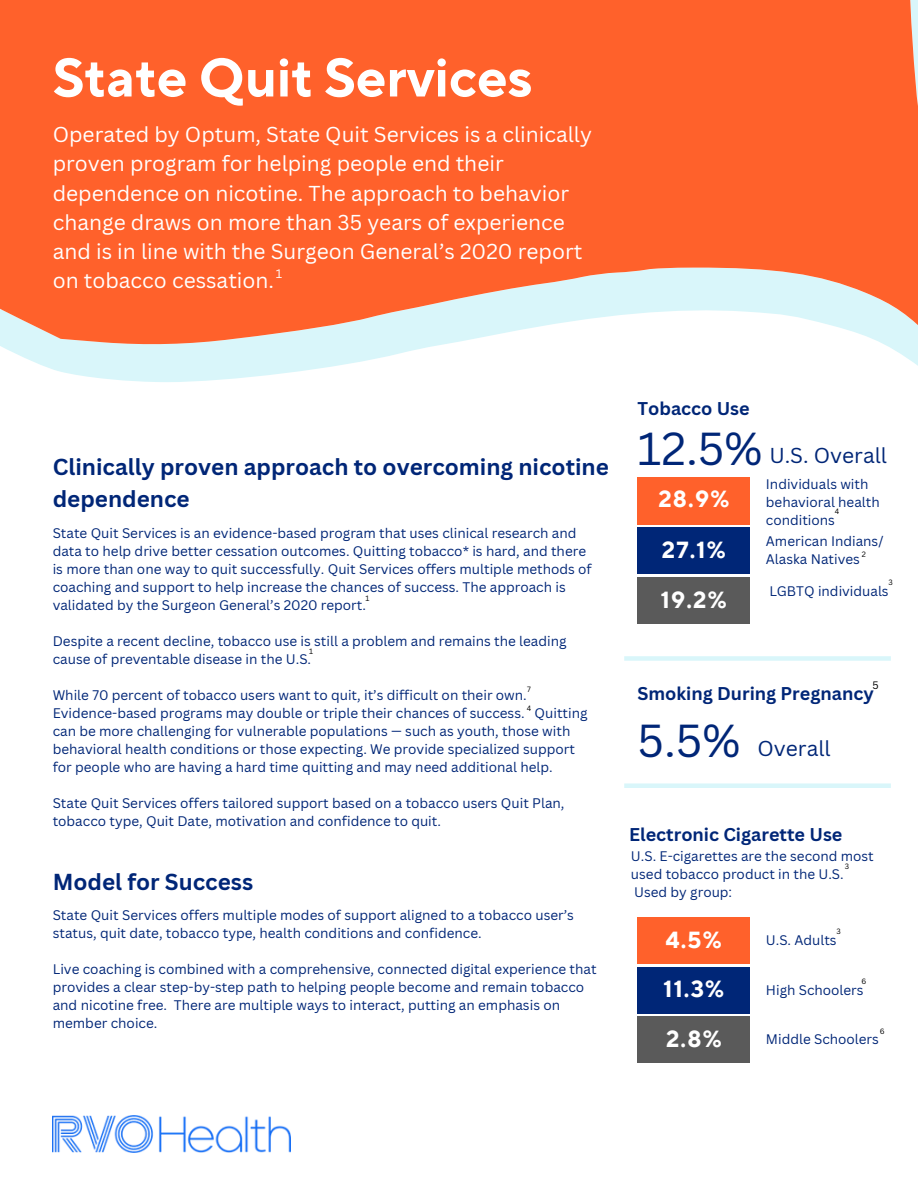
<style>
.page{position:relative;width:918px;height:1188px;background:#fff}
.page>*{position:absolute;margin:0;border:0;box-sizing:border-box;transform-origin:0 0}
.t1{font:700 54px "TT Norms Pro";color:#fff}
.t2{font:700 23.25px/49.7px "TT Norms Pro";letter-spacing:.05em;color:#fff}
.t3{font:700 22.5px/31.5px "Canva Sans";color:#002677}
.t4{font:21px/29.2px "Canva Sans";color:#fff}
.t5{font:21px "Canva Sans";color:#002677}
.t6{font:700 18px "Canva Sans";color:#002677}
.t7{font:13.5px/18px "Canva Sans";color:#002677}
.t8{font:12px "Canva Sans";color:#fff}
.t9{font:10.5px "Canva Sans";color:#000}
.t10{font:7.5px "Canva Sans";color:#000}
.s1{font-size:45px}
</style>
<div class="page">
<svg style="left:39px;top:364px;width:879px;height:18px"></svg>
<svg style="left:0;top:0;width:918px;height:364px;background:#fa794d"></svg>
<img style="left:53px;top:1116px;width:237px;height:37px">
<div style="left:638px;top:477px;width:112px;height:47px;background:#ff612b"></div>
<div style="left:638px;top:528px;width:112px;height:46px;background:#002677"></div>
<div style="left:638px;top:577px;width:112px;height:46px;background:#5a5a5a"></div>
<div style="left:624px;top:656px;width:267px;height:5px;background:#d9f6fa"></div>
<div style="left:624px;top:783px;width:267px;height:5px;background:#d9f6fa"></div>
<div style="left:638px;top:917px;width:112px;height:46px;background:#ff612b"></div>
<div style="left:638px;top:967px;width:112px;height:46px;background:#002677"></div>
<div style="left:638px;top:1017px;width:112px;height:46px;background:#5a5a5a"></div>
<h1 class="t1" style="left:53px;top:45px;width:481px">State Quit Services</h1>
<p class="t4" style="left:53px;top:119px;width:541px">Operated by Optum, State Quit Services is a clinically proven program for helping people end their dependence on nicotine. The approach to behavior change draws on more than 35 years of experience and is in line with the Surgeon General’s 2020 report on tobacco cessation.</p>
<p class="t8" style="left:276px;top:266px;width:8px">1</p>
<h3 class="t3" style="left:53px;top:451px;width:558px">Clinically proven approach to overcoming nicotine dependence</h3>
<p class="t7" style="left:53px;top:524px;width:541px">State Quit Services is an evidence-based program that uses clinical research and data to help drive better cessation outcomes. Quitting tobacco* is hard, and there is more than one way to quit successfully. Quit Services offers multiple methods of coaching and support to help increase the chances of success. The approach is validated by the Surgeon General’s 2020 report.</p>
<p class="t7" style="left:53px;top:632px;width:515px">Despite a recent decline, tobacco use is still a problem and remains the leading cause of preventable disease in the U.S.</p>
<p class="t7" style="left:53px;top:686px;width:536px">While 70 percent of tobacco users want to quit, it’s difficult on their own.<br>Evidence-based programs may double or triple their chances of success. Quitting can be more challenging for vulnerable populations — such as youth, those with behavioral health conditions or those expecting. We provide specialized support for people who are having a hard time quitting and may need additional help.</p>
<p class="t7" style="left:53px;top:794px;width:513px">State Quit Services offers tailored support based on a tobacco users Quit Plan, tobacco type, Quit Date, motivation and confidence to quit.</p>
<p class="t10" style="left:365px;top:593px;width:5px">1</p>
<p class="t10" style="left:309px;top:646px;width:5px">1</p>
<p class="t10" style="left:527px;top:684px;width:5px">7</p>
<p class="t10" style="left:527px;top:703px;width:6px">4</p>
<h3 class="t3" style="left:53px;top:865px;width:202px">Model for Success</h3>
<p class="t7" style="left:53px;top:906px;width:523px">State Quit Services offers multiple modes of support aligned to a tobacco user’s status, quit date, tobacco type, health conditions and confidence.</p>
<p class="t7" style="left:53px;top:960px;width:545px">Live coaching is combined with a comprehensive, connected digital experience that provides a clear step-by-step path to helping people become and remain tobacco and nicotine free. There are multiple ways to interact, putting an emphasis on member choice.</p>
<h3 class="t6" style="left:638px;top:395px;width:114px">Tobacco Use</h3>
<h3 class="t5" style="left:638px;top:441px;width:251px"><span class="s1">12.5%</span> U.S. Overall</h3>
<h2 class="t2" style="left:658px;top:475px;width:72px">28.9%</h2>
<h2 class="t2" style="left:661px;top:526px;width:67px">27.1%<br>19.2%</h2>
<p class="t7" style="left:766px;top:475px;width:115px">Individuals with behavioral health conditions</p>
<p class="t7" style="left:766px;top:532px;width:119px">American Indians/<br>Alaska Natives</p>
<p class="t7" style="left:769px;top:582px;width:121px">LGBTQ individuals</p>
<p class="t10" style="left:835px;top:506px;width:6px">4</p>
<p class="t10" style="left:862px;top:549px;width:6px">2</p>
<p class="t10" style="left:888px;top:577px;width:6px">3</p>
<p class="t9" style="left:873px;top:678px;width:8px">5</p>
<h3 class="t6" style="left:638px;top:681px;width:238px">Smoking During Pregnancy</h3>
<h3 class="t5" style="left:638px;top:734px;width:195px"><span class="s1">5.5%</span> Overall</h3>
<h3 class="t6" style="left:629px;top:822px;width:215px">Electronic Cigarette Use</h3>
<p class="t7" style="left:631px;top:846px;width:244px">U.S. E-cigarettes are the second most used tobacco product in the U.S.<br>Used by group:</p>
<p class="t10" style="left:845px;top:861px;width:6px">3</p>
<p class="t10" style="left:836px;top:926px;width:6px">3</p>
<h2 class="t2" style="left:664px;top:916px;width:62px;text-align:justify">4.5% 11.3% 2.8%</h2>
<p class="t7" style="left:766px;top:931px;width:72px">U.S. Adults</p>
<p class="t10" style="left:861px;top:976px;width:6px">6</p>
<p class="t7" style="left:766px;top:980px;width:99px">High Schoolers</p>
<p class="t7" style="left:766px;top:1030px;width:114px">Middle Schoolers</p>
<p class="t10" style="left:880px;top:1026px;width:6px">6</p>
</div>
